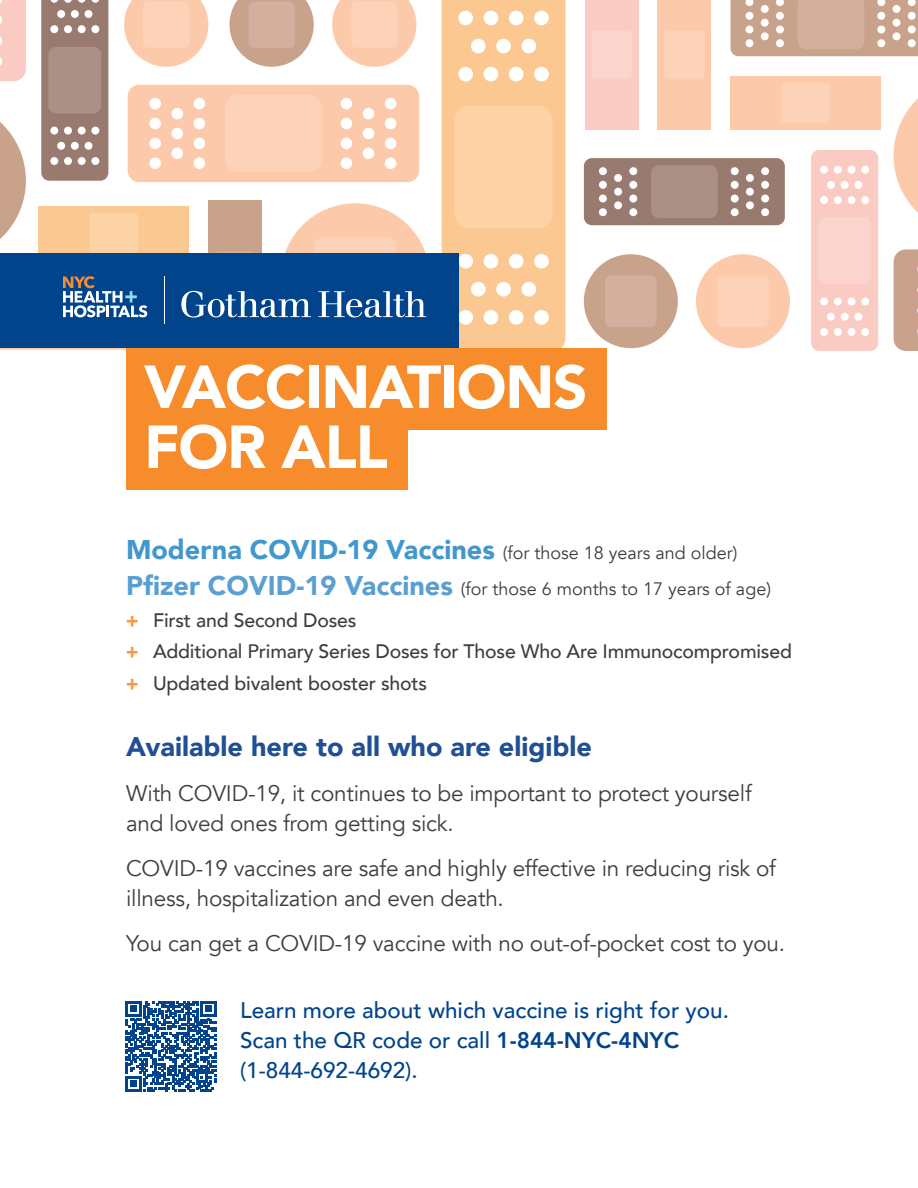
<style>
.page{position:relative;width:918px;height:1188px;background:#fff}
.page>*{position:absolute;margin:0;border:0;box-sizing:border-box;transform-origin:0 0}
.t1{font:900 60px/60px "Avenir";letter-spacing:-.02em;color:#fff}
.t2{font:900 27px "Avenir";color:#204f93}
.t3{font:22.5px/30px "Avenir";letter-spacing:-.01em;color:#3e3e3f}
.t4{font:500 22.5px/30px "Avenir";color:#01448c}
.t5{font:500 19.5px/31.5px "Avenir";letter-spacing:-.01em;color:#3e3e3f}
.t6{font:18px/36px "Avenir";color:#3e3e3f}
.s1{font-weight:900;font-size:27px;color:#4298cd}
.s2{font-weight:900;font-size:27px;color:#599fd1}
.s3{font-weight:900;color:#f79740}
.s4{font-weight:800}
</style>
<div class="page">
<div style="left:0;top:0;width:26px;height:81px;background:#facbc3"></div>
<svg style="left:128px;top:85px;width:291px;height:97px"></svg>
<div style="left:225px;top:95px;width:97px;height:77px;background:#fcd3b9;border-radius:12px"></div>
<svg style="left:41px;top:0;width:67px;height:181px"></svg>
<div style="left:48px;top:47px;width:53px;height:67px;background:#aa9086;border-radius:8px"></div>
<svg style="left:0;top:122px;width:26px;height:132px"></svg>
<svg style="left:124px;top:0;width:84px;height:67px"></svg>
<div style="left:143px;top:1px;width:46px;height:47px;background:#fcd3b9;border-radius:6px"></div>
<svg style="left:230px;top:0;width:84px;height:67px"></svg>
<div style="left:248px;top:1px;width:47px;height:47px;background:#d2b09d;border-radius:6px"></div>
<svg style="left:332px;top:0;width:84px;height:67px"></svg>
<div style="left:351px;top:1px;width:46px;height:47px;background:#fcd3b9;border-radius:6px"></div>
<div style="left:208px;top:201px;width:54px;height:150px;background:#c8a28a"></div>
<div style="left:215px;top:251px;width:40px;height:49px;background:linear-gradient(to right,#01448c,#01448c);border-radius:4px"></div>
<div style="left:39px;top:206px;width:150px;height:54px;background:#fcc892"></div>
<div style="left:89px;top:213px;width:49px;height:40px;background:#fdd2a5;border-radius:4px"></div>
<div style="left:894px;top:249px;width:24px;height:102px;background:#c8a28a"></div>
<svg style="left:442px;top:0;width:124px;height:348px;fill:#fcc892"></svg>
<div style="left:455px;top:105px;width:97px;height:124px;background:#fdd2a5;border-radius:15px"></div>
<svg style="left:811px;top:150px;width:67px;height:201px"></svg>
<div style="left:818px;top:217px;width:53px;height:67px;background:#fbd4cd;border-radius:8px"></div>
<svg style="left:730px;top:0;width:188px;height:56px"></svg>
<svg style="left:584px;top:158px;width:201px;height:67px"></svg>
<div style="left:651px;top:165px;width:67px;height:53px;background:#aa9086;border-radius:8px"></div>
<svg style="left:894px;top:98px;width:24px;height:115px"></svg>
<div style="left:281px;top:203px;width:149px;height:149px;background:#fccaaa;border-radius:50%"></div>
<div style="left:314px;top:237px;width:82px;height:82px;background:#fcd3b9;border-radius:10px"></div>
<div style="left:696px;top:254px;width:94px;height:94px;background:#fccaaa;border-radius:50%"></div>
<div style="left:717px;top:275px;width:52px;height:52px;background:#fcd3b9;border-radius:6px"></div>
<div style="left:584px;top:254px;width:94px;height:94px;background:#c8a28a;border-radius:50%"></div>
<div style="left:605px;top:275px;width:52px;height:52px;background:#d2b09d;border-radius:6px"></div>
<div style="left:658px;top:0;width:53px;height:130px;background:#fccaaa"></div>
<div style="left:664px;top:30px;width:41px;height:49px;background:#fcd3b9;border-radius:4px"></div>
<div style="left:585px;top:0;width:54px;height:130px;background:#facbc3"></div>
<div style="left:592px;top:30px;width:40px;height:49px;background:#fbd4cd;border-radius:4px"></div>
<div style="left:731px;top:76px;width:150px;height:54px;background:#fccaaa"></div>
<div style="left:781px;top:83px;width:49px;height:40px;background:#fcd3b9;border-radius:4px"></div>
<div style="left:126px;top:348px;width:481px;height:82px;background:#f68c2c"></div>
<div style="left:126px;top:408px;width:281px;height:82px;background:#f68c2c"></div>
<div style="left:0;top:254px;width:459px;height:94px;background:#01448c"></div>
<svg style="left:0;top:276px;width:311px;height:74px"></svg>
<svg style="left:318px;top:291px;width:108px;height:26px"></svg>
<svg style="left:126px;top:1001px;width:90px;height:91px"></svg>
<h1 class="t1" style="left:144px;top:356px;width:445px">VACCINATIONS<br>FOR ALL</h1>
<p class="t6" style="left:126px;top:535px;width:647px"><span class="s1">Moderna COVID-19 Vaccines</span> (for those 18 years and older)<br><span class="s2">Pfizer COVID-19 Vaccines</span> (for those 6 months to 17 years of age)</p>
<p class="t5" style="left:126px;top:603px;width:667px"><span class="s3">+</span> First and Second Doses<br><span class="s3">+</span> Additional Primary Series Doses for Those Who Are Immunocompromised <span class="s3">+</span> Updated bivalent booster shots</p>
<p class="t2" style="left:126px;top:723px;width:468px">Available here to all who are eligible</p>
<p class="t3" style="left:126px;top:778px;width:627px">With COVID-19, it continues to be important to protect yourself and loved ones from getting sick.</p>
<p class="t3" style="left:126px;top:853px;width:651px">COVID-19 vaccines are safe and highly effective in reducing risk of illness, hospitalization and even death.</p>
<p class="t3" style="left:126px;top:928px;width:661px">You can get a COVID-19 vaccine with no out-of-pocket cost to you.</p>
<p class="t4" style="left:240px;top:994px;width:490px">Learn more about which vaccine is right for you.<br>Scan the QR code or call <span class="s4">1-844-NYC-4NYC </span>(1-844-692-4692).</p>
</div>
